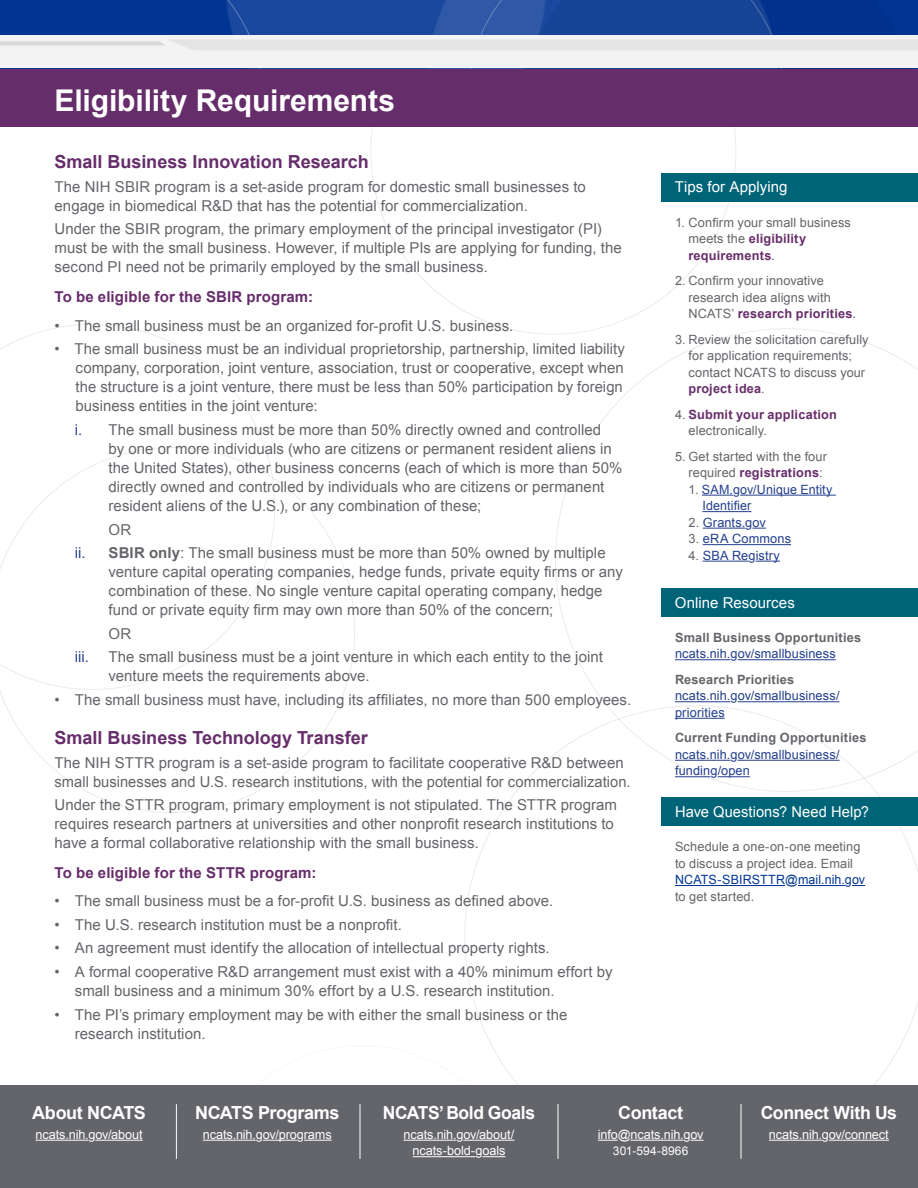
<style>
.page{position:relative;width:918px;height:1188px;background:#fff}
.page>*{position:absolute;margin:0;border:0;box-sizing:border-box;transform-origin:0 0}
.t1{font:700 30px "Arial";letter-spacing:-.005em;color:#fff}
.t2{font:700 18px "Arial";color:#662d6b}
.t3{font:700 18px "Arial";letter-spacing:-.02em;color:#fff}
.t4{font:15px/19px "Arial";letter-spacing:.005em;color:#64656a}
.t5{font:700 15px "Arial";letter-spacing:.01em;color:#662d6b}
.t6{font:15px "Arial";letter-spacing:.005em;color:#fff}
.t7{font:15px "Arial";color:#233f8d}
.t8{font:12.75px/16.5px "Arial";letter-spacing:.01em;color:#64656a}
.t9{font:12.75px/16.5px "Arial";letter-spacing:.01em;color:#233f8d}
.t10{font:12.75px/16.5px "Arial";letter-spacing:-.01em;color:#fff;text-align:center}
.t11{font:700 12.75px "Arial";letter-spacing:.015em;color:#64656a}
.t12{font:700 12.75px/16.5px "Arial";letter-spacing:.015em;color:#682e6b}
.t13{font:12px "Arial";letter-spacing:.005em;color:#fff}
.s1{color:#233f8d}
.s2{font-weight:700}
.s3{font-weight:700;color:#682e6b}
.s4{color:#682e6b}
.s5{font-weight:400;color:#64656a}
.s6{color:#64656a}
.s7{color:#003594}
</style>
<div class="page">
<svg style="left:0;top:447px;width:355px;height:366px"></svg>
<svg style="left:370px;top:68px;width:366px;height:266px"></svg>
<svg style="left:535px;top:308px;width:383px;height:504px"></svg>
<div style="left:0;top:69px;width:918px;height:57px;background:#662d6b"></div>
<svg style="left:0;top:0;width:918px;height:68px"></svg>
<div style="left:662px;top:173px;width:256px;height:29px;background:#006478"></div>
<div style="left:662px;top:588px;width:256px;height:29px;background:#006478"></div>
<hr style="left:702px;top:495px;width:31px;height:1px;background:#233f8d">
<hr style="left:740px;top:495px;width:96px;height:1px;background:#233f8d">
<hr style="left:702px;top:511px;width:49px;height:1px;background:#233f8d">
<hr style="left:703px;top:528px;width:42px;height:1px;background:#233f8d">
<svg style="left:753px;top:528px;width:13px;height:1px"></svg>
<hr style="left:703px;top:544px;width:88px;height:1px;background:#233f8d">
<hr style="left:703px;top:561px;width:45px;height:1px;background:#233f8d">
<svg style="left:756px;top:561px;width:24px;height:1px"></svg>
<hr style="left:675px;top:659px;width:55px;height:1px;background:#233f8d">
<hr style="left:738px;top:659px;width:98px;height:1px;background:#233f8d">
<hr style="left:675px;top:701px;width:55px;height:1px;background:#233f8d">
<hr style="left:738px;top:701px;width:102px;height:1px;background:#233f8d">
<hr style="left:675px;top:718px;width:50px;height:1px;background:#233f8d">
<hr style="left:675px;top:760px;width:55px;height:1px;background:#233f8d">
<hr style="left:738px;top:760px;width:102px;height:1px;background:#233f8d">
<hr style="left:675px;top:776px;width:35px;height:1px;background:#233f8d">
<hr style="left:718px;top:776px;width:32px;height:1px;background:#233f8d">
<div style="left:662px;top:797px;width:256px;height:29px;background:#006478"></div>
<hr style="left:675px;top:885px;width:110px;height:1px;background:#003594">
<hr style="left:798px;top:885px;width:47px;height:1px;background:#003594">
<svg style="left:852px;top:885px;width:13px;height:1px"></svg>
<div style="left:0;top:1085px;width:918px;height:103px;background:#64656a"></div>
<hr style="left:36px;top:1140px;width:52px;height:1px;background:#fff">
<hr style="left:95px;top:1140px;width:48px;height:1px;background:#fff">
<hr style="left:203px;top:1140px;width:53px;height:1px;background:#fff">
<hr style="left:263px;top:1140px;width:34px;height:1px;background:#fff">
<svg style="left:304px;top:1140px;width:28px;height:1px"></svg>
<hr style="left:404px;top:1140px;width:52px;height:1px;background:#fff">
<svg style="left:405px;top:1121px;width:484px;height:38px"></svg>
<hr style="left:769px;top:1140px;width:53px;height:1px;background:#fff">
<hr style="left:829px;top:1140px;width:60px;height:1px;background:#fff">
<hr style="left:176px;top:1104px;width:1px;height:55px;background:#fff">
<hr style="left:360px;top:1104px;width:1px;height:55px;background:#fff">
<hr style="left:558px;top:1104px;width:1px;height:55px;background:#fff">
<hr style="left:741px;top:1104px;width:1px;height:55px;background:#fff">
<h2 class="t1" style="left:55px;top:81px;width:342px">Eligibility Requirements</h2>
<h3 class="t2" style="left:55px;top:150px;width:316px">Small Business Innovation Research</h3>
<p class="t4" style="left:55px;top:177px;width:533px">The NIH SBIR program is a set-aside program for domestic small businesses to engage in biomedical R&amp;D that has the potential for commercialization.</p>
<p class="t4" style="left:55px;top:220px;width:569px">Under the SBIR program, the primary employment of the principal investigator (PI) must be with the small business. However, if multiple PIs are applying for funding, the second PI need not be primarily employed by the small business.</p>
<h4 class="t5" style="left:55px;top:287px;width:260px">To be eligible for the SBIR program:</h4>
<p class="t4" style="left:55px;top:316px;width:460px">• The small business must be an organized for-profit U.S. business.</p>
<p class="t4" style="left:76px;top:339px;width:551px;text-indent:-21px">• The small business must be an individual proprietorship, partnership, limited liability company, corporation, joint venture, association, trust or cooperative, except when the structure is a joint venture, there must be less than 50% participation by foreign business entities in the joint venture:</p>
<p class="t4" style="left:109px;top:420px;width:515px;text-indent:-34px"><span class="s1">i.</span> The small business must be more than 50% directly owned and controlled<br>by one or more individuals (who are citizens or permanent resident aliens in the United States), other business concerns (each of which is more than 50% directly owned and controlled by individuals who are citizens or permanent resident aliens of the U.S.), or any combination of these;</p>
<p class="t4" style="left:109px;top:520px;width:24px">OR</p>
<p class="t4" style="left:109px;top:543px;width:516px;text-indent:-34px"><span class="s1">ii.</span> <span class="s2">SBIR only</span>: The small business must be more than 50% owned by multiple venture capital operating companies, hedge funds, private equity firms or any combination of these. No single venture capital operating company, hedge fund or private equity firm may own more than 50% of the concern;</p>
<p class="t4" style="left:109px;top:624px;width:24px">OR</p>
<p class="t7" style="left:75px;top:647px;width:16px">iii.</p>
<p class="t4" style="left:109px;top:648px;width:496px">The small business must be a joint venture in which each entity to the joint venture meets the requirements above.</p>
<p class="t4" style="left:55px;top:690px;width:578px">• The small business must have, including its affiliates, no more than 500 employees.</p>
<h3 class="t2" style="left:55px;top:726px;width:315px">Small Business Technology Transfer</h3>
<p class="t4" style="left:55px;top:753px;width:578px">The NIH STTR program is a set-aside program to facilitate cooperative R&amp;D between small businesses and U.S. research institutions, with the potential for commercialization.</p>
<p class="t4" style="left:55px;top:795px;width:564px">Under the STTR program, primary employment is not stipulated. The STTR program requires research partners at universities and other nonprofit research institutions to have a formal collaborative relationship with the small business.</p>
<h4 class="t5" style="left:55px;top:863px;width:263px">To be eligible for the STTR program:</h4>
<p class="t4" style="left:55px;top:892px;width:500px">• The small business must be a for-profit U.S. business as defined above.</p>
<p class="t4" style="left:55px;top:915px;width:349px">• The U.S. research institution must be a nonprofit.</p>
<p class="t4" style="left:55px;top:939px;width:497px">• An agreement must identify the allocation of intellectual property rights.</p>
<p class="t4" style="left:75px;top:962px;width:539px;text-indent:-20px">• A formal cooperative R&amp;D arrangement must exist with a 40% minimum effort by small business and a minimum 30% effort by a U.S. research institution.</p>
<p class="t4" style="left:75px;top:1005px;width:494px;text-indent:-20px">• The PI’s primary employment may be with either the small business or the research institution.</p>
<h2 class="t6" style="left:675px;top:177px;width:114px">Tips for Applying</h2>
<p class="t8" style="left:689px;top:214px;width:164px;text-indent:-14px">1. Confirm your small business meets the <span class="s3">eligibility requirements</span><span class="s4">.</span></p>
<p class="t8" style="left:688px;top:273px;width:169px;text-indent:-13px">2. Confirm your innovative research idea aligns with<br>NCATS’ <span class="s3">research priorities</span><span class="s4">.</span></p>
<p class="t8" style="left:688px;top:331px;width:182px;text-indent:-13px">3. Review the solicitation carefully for application requirements; contact NCATS to discuss your <span class="s3">project idea</span>.</p>
<p class="t12" style="left:689px;top:406px;width:150px;text-indent:-14px"><span class="s5">4.</span> Submit your application <span class="s5">electronically.</span></p>
<p class="t8" style="left:689px;top:448px;width:140px;text-indent:-14px">5. Get started with the four required <span class="s3">registrations</span>:</p>
<p class="t9" style="left:702px;top:481px;width:131px;text-indent:-14px"><span class="s6">1.</span> SAM.gov/Unique Entity<br>Identifier</p>
<p class="t9" style="left:688px;top:514px;width:79px"><span class="s6">2.</span> Grants.gov</p>
<p class="t9" style="left:689px;top:531px;width:104px"><span class="s6">3.</span> eRA Commons</p>
<p class="t9" style="left:689px;top:547px;width:93px"><span class="s6">4.</span> SBA Registry</p>
<h2 class="t6" style="left:675px;top:592px;width:121px">Online Resources</h2>
<h3 class="t11" style="left:675px;top:629px;width:188px">Small Business Opportunities</h3>
<p class="t9" style="left:675px;top:646px;width:162px">ncats.nih.gov/smallbusiness</p>
<h3 class="t11" style="left:675px;top:671px;width:121px">Research Priorities</h3>
<p class="t9" style="left:675px;top:688px;width:166px">ncats.nih.gov/smallbusiness/ priorities</p>
<h3 class="t11" style="left:675px;top:730px;width:193px">Current Funding Opportunities</h3>
<p class="t9" style="left:675px;top:746px;width:166px">ncats.nih.gov/smallbusiness/ funding/open</p>
<h2 class="t6" style="left:675px;top:802px;width:196px">Have Questions? Need Help?</h2>
<p class="t8" style="left:675px;top:839px;width:192px">Schedule a one-on-one meeting to discuss a project idea. Email<br><span class="s7">NCATS-SBIRSTTR@mail.nih.gov </span>to get started.</p>
<h2 class="t3" style="left:32px;top:1101px;width:115px">About NCATS</h2>
<p class="t10" style="left:36px;top:1126px;width:109px">ncats.nih.gov/about</p>
<h3 class="t3" style="left:195px;top:1101px;width:146px">NCATS Programs</h3>
<p class="t10" style="left:203px;top:1126px;width:130px">ncats.nih.gov/programs</p>
<h3 class="t3" style="left:383px;top:1101px;width:154px">NCATS’ Bold Goals</h3>
<p class="t10" style="left:404px;top:1126px;width:113px">ncats.nih.gov/about/ ncats-bold-goals</p>
<h3 class="t3" style="left:618px;top:1101px;width:66px">Contact</h3>
<p class="t10" style="left:598px;top:1126px;width:107px">info@ncats.nih.gov</p>
<p class="t13" style="left:613px;top:1143px;width:77px">301-594-8966</p>
<h3 class="t3" style="left:761px;top:1101px;width:138px">Connect With Us</h3>
<p class="t10" style="left:769px;top:1126px;width:121px">ncats.nih.gov/connect</p>
</div>
